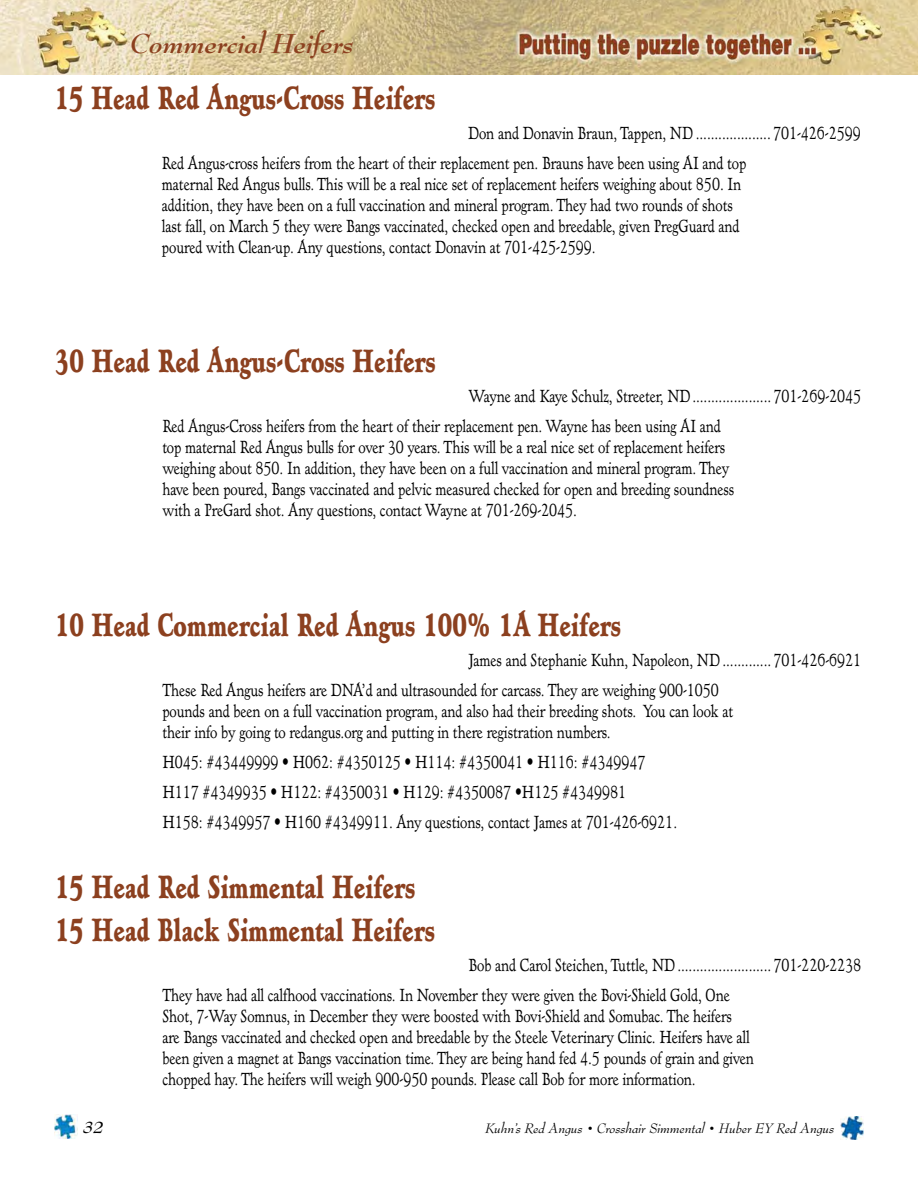
<style>
.page{position:relative;width:918px;height:1188px;background:#fff}
.page>*{position:absolute;margin:0;border:0;box-sizing:border-box;transform-origin:0 0}
.t1{font:800 condensed 33px/43.5px "Hadriano";color:#8c401f;scale:.75 1}
.t2{font:italic 700 30px "Bernhard Modern";color:#8c401f}
.t3{font:300 18px/21px "Hadriano";color:#000;scale:.75 1}
.t4{font:italic 700 18px "Bernhard Modern";color:#000}
.t5{font:italic 15px "Bernhard Modern";color:#000}
</style>
<div class="page">
<img style="left:0;top:0;width:918px;height:74px">
<img style="left:54px;top:1114px;width:24px;height:24px">
<img style="left:840px;top:1116px;width:24px;height:24px">
<h2 class="t2" style="left:130px;top:28px;width:225px">Commercial Heifers</h2>
<h1 class="t1" style="left:54px;top:79px;width:510px">15 Head Red Angus-Cross Heifers</h1>
<p class="t3" style="left:162px;top:120px;width:933px;line-height:30px;text-indent:306px">Don and Donavin Braun, Tappen, ND .................... 701-426-2599<br>Red Angus-cross heifers from the heart of their replacement pen. Brauns have been using AI and top</p>
<p class="t3" style="left:162px;top:175px;width:774px">maternal Red Angus bulls. This will be a real nice set of replacement heifers weighing about 850. In addition, they have been on a full vaccination and mineral program. They had two rounds of shots last fall, on March 5 they were Bangs vaccinated, checked open and breedable, given PregGuard and poured with Clean-up. Any questions, contact Donavin at 701-425-2599.</p>
<h1 class="t1" style="left:54px;top:343px;width:510px">30 Head Red Angus-Cross Heifers</h1>
<p class="t3" style="left:162px;top:383px;width:933px;line-height:30px;text-indent:306px">Wayne and Kaye Schulz, Streeter, ND ..................... 701-269-2045<br>Red Angus-Cross heifers from the heart of their replacement pen. Wayne has been using AI and</p>
<p class="t3" style="left:162px;top:439px;width:764px">top maternal Red Angus bulls for over 30 years. This will be a real nice set of replacement heifers weighing about 850. In addition, they have been on a full vaccination and mineral program. They have been poured, Bangs vaccinated and pelvic measured checked for open and breeding soundness with a PreGard shot. Any questions, contact Wayne at 701-269-2045.</p>
<h1 class="t1" style="left:54px;top:607px;width:757px">10 Head Commercial Red Angus 100% 1A Heifers</h1>
<p class="t3" style="left:162px;top:647px;width:933px;line-height:30px;text-indent:306px">James and Stephanie Kuhn, Napoleon, ND ............. 701-426-6921<br>These Red Angus heifers are DNA’d and ultrasounded for carcass. They are weighing 900-1050</p>
<p class="t3" style="left:162px;top:702px;width:763px">pounds and been on a full vaccination program, and also had their breeding shots. You can look at their info by going to redangus.org and putting in there registration numbers.</p>
<p class="t3" style="left:162px;top:749px;width:688px;line-height:30px">H045: #43449999 • H062: #4350125 • H114: #4350041 • H116: #4349947<br>H117 #4349935 • H122: #4350031 • H129: #4350087 •H125 #4349981<br>H158: #4349957 • H160 #4349911. Any questions, contact James at 701-426-6921.</p>
<h1 class="t1" style="left:54px;top:868px;width:509px">15 Head Red Simmental Heifers<br>15 Head Black Simmental Heifers</h1>
<p class="t3" style="left:162px;top:952px;width:933px;line-height:30px;text-indent:306px">Bob and Carol Steichen, Tuttle, ND ......................... 701-220-2238<br>They have had all calfhood vaccinations. In November they were given the Bovi-Shield Gold, One</p>
<p class="t3" style="left:162px;top:1008px;width:790px">Shot, 7-Way Somnus, in December they were boosted with Bovi-Shield and Somubac. The heifers<br>are Bangs vaccinated and checked open and breedable by the Steele Veterinary Clinic. Heifers have all been given a magnet at Bangs vaccination time. They are being hand fed 4.5 pounds of grain and given chopped hay. The heifers will weigh 900-950 pounds. Please call Bob for more information.</p>
<p class="t4" style="left:82px;top:1117px;width:22px">32</p>
<p class="t5" style="left:485px;top:1120px;width:351px">Kuhn’s Red Angus • Crosshair Simmental • Huber EY Red Angus</p>
</div>
